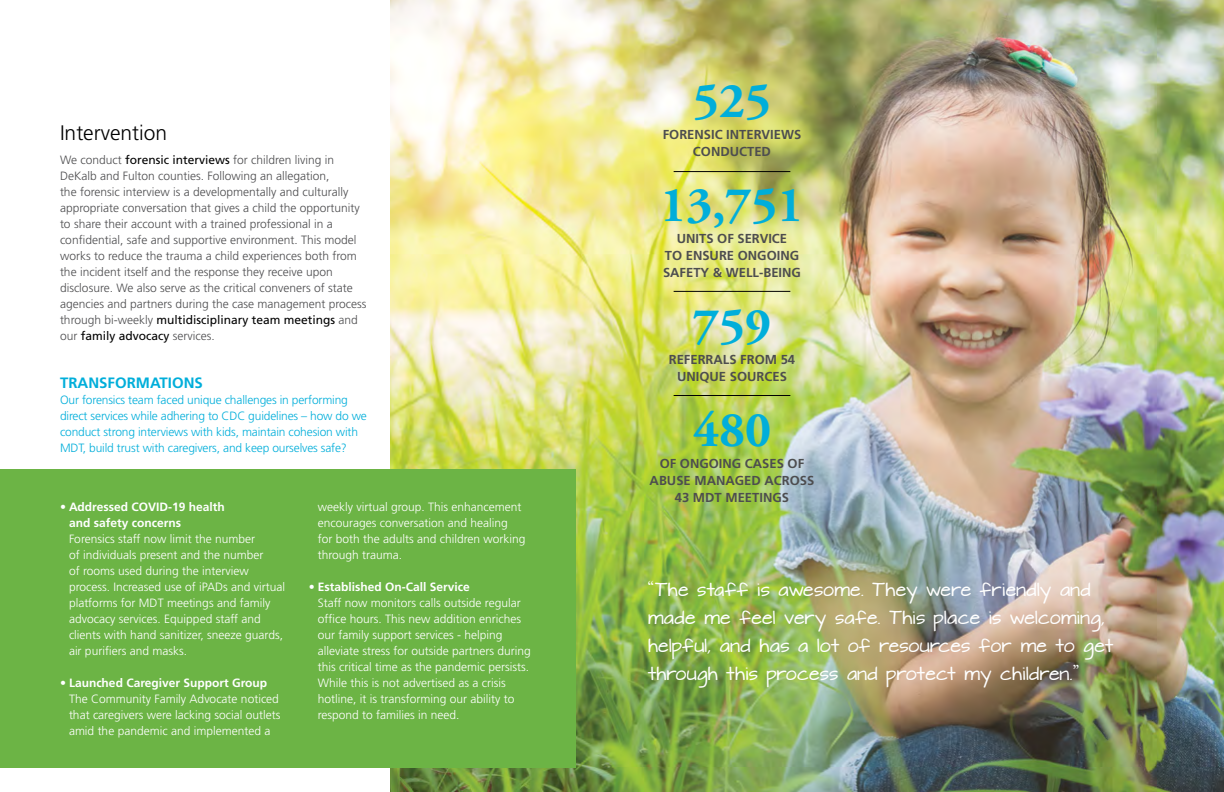
<style>
.page{position:relative;width:1224px;height:792px;background:#fff}
.page>*{position:absolute;margin:0;border:0;box-sizing:border-box;transform-origin:0 0}
.t1{font:700 50px "Adobe Garamond Pro";color:#00aeda}
.t2{font:300 21px "Frutiger";color:#000}
.t3{font:16px/28px "Architects Daughter";letter-spacing:.025em;color:#fff}
.t4{font:700 15px "Frutiger";color:#00aeda}
.t5{font:700 13px/17px "Frutiger";color:#4d4d4f;text-align:center}
.t6{font:300 12px/16px "Frutiger";color:#fff}
.t7{font:300 12px/16px "Frutiger";color:#4d4d4f}
.t8{font:300 12px/16px "Frutiger";letter-spacing:-.015em;color:#00aeda}
.t9{font:700 12px/16px "Frutiger";color:#fff}
.s1{font-weight:400;color:#000}
</style>
<div class="page">
<img style="left:390px;top:0;width:834px;height:792px">
<hr style="left:674px;top:171px;width:116px;height:1px;background:#000">
<hr style="left:674px;top:291px;width:116px;height:1px;background:#000">
<hr style="left:674px;top:395px;width:116px;height:1px;background:#000">
<div style="left:0;top:469px;width:576px;height:299px;background:#6cb445"></div>
<h2 class="t2" style="left:60px;top:120px;width:109px">Intervention</h2>
<p class="t7" style="left:60px;top:152px;width:308px">We conduct <span class="s1">forensic interviews</span> for children living in DeKalb and Fulton counties. Following an allegation,<br>the forensic interview is a developmentally and culturally appropriate conversation that gives a child the opportunity to share their account with a trained professional in a confidential, safe and supportive environment. This model works to reduce the trauma a child experiences both from the incident itself and the response they receive upon disclosure. We also serve as the critical conveners of state agencies and partners during the case management process through bi-weekly <span class="s1">multidisciplinary team meetings</span> and our <span class="s1">family advocacy</span> services.</p>
<p class="t4" style="left:60px;top:374px;width:144px">TRANSFORMATIONS</p>
<p class="t8" style="left:60px;top:392px;width:308px">Our forensics team faced unique challenges in performing direct services while adhering to CDC guidelines – how do we conduct strong interviews with kids, maintain cohesion with MDT, build trust with caregivers, and keep ourselves safe?</p>
<p class="t9" style="left:69px;top:499px;width:157px;text-indent:-9px">• Addressed COVID-19 health and safety concerns</p>
<p class="t6" style="left:69px;top:531px;width:218px">Forensics staff now limit the number<br>of individuals present and the number<br>of rooms used during the interview process. Increased use of iPADs and virtual platforms for MDT meetings and family advocacy services. Equipped staff and clients with hand sanitizer, sneeze guards, air purifiers and masks.</p>
<p class="t9" style="left:60px;top:675px;width:209px">• Launched Caregiver Support Group</p>
<p class="t6" style="left:69px;top:691px;width:213px">The Community Family Advocate noticed that caregivers were lacking social outlets amid the pandemic and implemented a</p>
<p class="t6" style="left:318px;top:499px;width:209px">weekly virtual group. This enhancement encourages conversation and healing<br>for both the adults and children working through trauma.</p>
<p class="t9" style="left:309px;top:579px;width:163px">• Established On-Call Service</p>
<p class="t6" style="left:318px;top:595px;width:215px">Staff now monitors calls outside regular office hours. This new addition enriches our family support services - helping alleviate stress for outside partners during this critical time as the pandemic persists.<br>While this is not advertised as a crisis hotline, it is transforming our ability to respond to families in need.</p>
<h1 class="t1" style="left:693px;top:72px;width:79px">525</h1>
<p class="t5" style="left:663px;top:125px;width:140px">FORENSIC INTERVIEWS<br>CONDUCTED</p>
<h1 class="t1" style="left:661px;top:176px;width:144px">13,751</h1>
<p class="t5" style="left:663px;top:229px;width:139px">UNITS OF SERVICE<br>TO ENSURE ONGOING<br>SAFETY &amp; WELL-BEING</p>
<h1 class="t1" style="left:693px;top:297px;width:79px">759</h1>
<p class="t5" style="left:669px;top:350px;width:128px">REFERRALS FROM 54<br>UNIQUE SOURCES</p>
<h1 class="t1" style="left:693px;top:401px;width:79px">480</h1>
<p class="t5" style="left:650px;top:454px;width:166px">OF ONGOING CASES OF<br>ABUSE MANAGED ACROSS<br>43 MDT MEETINGS</p>
<h3 class="t3" style="left:648px;top:577px;width:467px"><sup>“</sup>The staff is awesome. They were friendly and made me feel very safe. This place is welcoming, helpful, and has a lot of resources for me to get through this process and protect my children.<sup>”</sup></h3>
</div>
